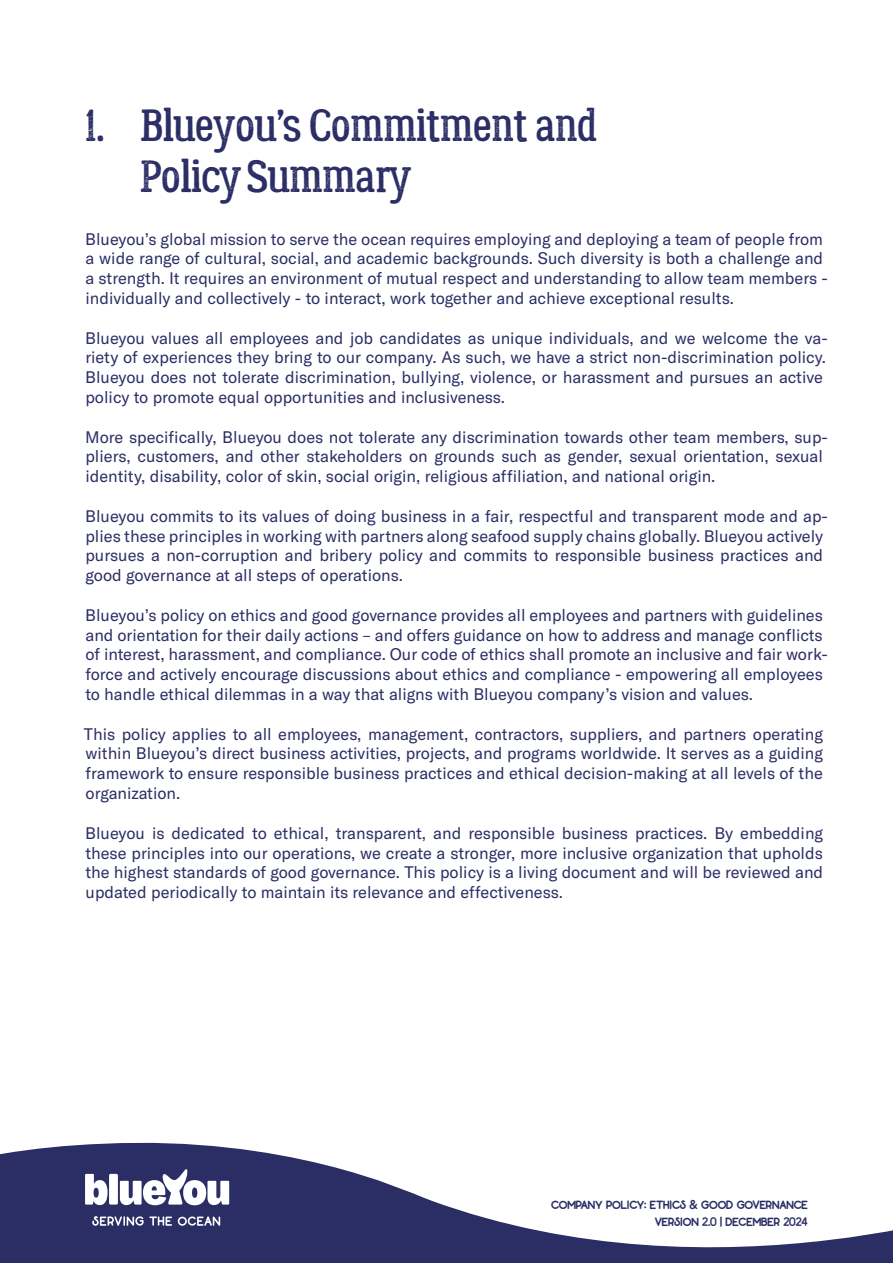
<style>
.page{position:relative;width:893px;height:1263px;background:#fff}
.page>*{position:absolute;margin:0;border:0;box-sizing:border-box;transform-origin:0 0}
.t1{font:45px/51px "Lumberjack Rough";letter-spacing:-.025em;color:#2b2e65}
.t2{font:16.5px/19.8px "GT America";color:#2b2e65}
.t3{font:12px/16.5px "Restless Youth Sans";letter-spacing:-.01em;color:#2b2e65;text-align:right}
</style>
<div class="page">
<svg style="left:0;top:1142px;width:893px;height:121px;fill:#2b2e65"></svg>
<svg style="left:85px;top:1174px;width:23px;height:31px"></svg>
<div style="left:109px;top:1174px;width:9px;height:30px;background:#fff;border-radius:2px"></div>
<svg style="left:120px;top:1169px;width:109px;height:36px"></svg>
<svg style="left:92px;top:1216px;width:80px;height:10px"></svg>
<svg style="left:178px;top:1216px;width:42px;height:10px"></svg>
<h1 class="t1" style="left:139px;top:101px;width:460px;text-indent:-54px">1. Blueyou’s Commitment and<br>Policy Summary</h1>
<p class="t2" style="left:85px;top:229px;width:744px">Blueyou’s global mission to serve the ocean requires employing and deploying a team of people from a wide range of cultural, social, and academic backgrounds. Such diversity is both a challenge and a strength. It requires an environment of mutual respect and understanding to allow team members - individually and collectively - to interact, work together and achieve exceptional results.</p>
<p class="t2" style="left:85px;top:328px;width:744px">Blueyou values all employees and job candidates as unique individuals, and we welcome the va&shy;riety of experiences they bring to our company. As such, we have a strict non-discrimination policy.<br>Blueyou does not tolerate discrimination, bullying, violence, or harassment and pursues an active policy to promote equal opportunities and inclusiveness.</p>
<p class="t2" style="left:85px;top:427px;width:744px">More specifically, Blueyou does not tolerate any discrimination towards other team members, sup&shy;pliers, customers, and other stakeholders on grounds such as gender, sexual orientation, sexual identity, disability, color of skin, social origin, religious affiliation, and national origin.</p>
<p class="t2" style="left:85px;top:506px;width:744px">Blueyou commits to its values of doing business in a fair, respectful and transparent mode and ap&shy;plies these principles in working with partners along seafood supply chains globally. Blueyou actively pursues a non-corruption and bribery policy and commits to responsible business practices and good governance at all steps of operations.</p>
<p class="t2" style="left:85px;top:605px;width:744px">Blueyou’s policy on ethics and good governance provides all employees and partners with guidelines and orientation for their daily actions – and offers guidance on how to address and manage conflicts of interest, harassment, and compliance. Our code of ethics shall promote an inclusive and fair work&shy;force and actively encourage discussions about ethics and compliance - empowering all employees to handle ethical dilemmas in a way that aligns with Blueyou company’s vision and values.</p>
<p class="t2" style="left:84px;top:724px;width:741px;text-align:justify">This policy applies to all employees, management, contractors, suppliers, and partners operating within Blueyou’s direct business activities, projects, and programs worldwide. It serves as a guiding framework to ensure responsible business practices and ethical decision-making at all levels of the organization.</p>
<p class="t2" style="left:85px;top:823px;width:740px;text-align:justify">Blueyou is dedicated to ethical, transparent, and responsible business practices. By embedding these principles into our operations, we create a stronger, more inclusive organization that upholds the highest standards of good governance. This policy is a living document and will be reviewed and updated periodically to maintain its relevance and effectiveness.</p>
<p class="t3" style="left:551px;top:1196px;width:258px">COMPANY POLICY: ETHICS &amp; GOOD GOVERNANCE<br>VERSION 2.0 | DECEMBER 2024</p>
</div>
